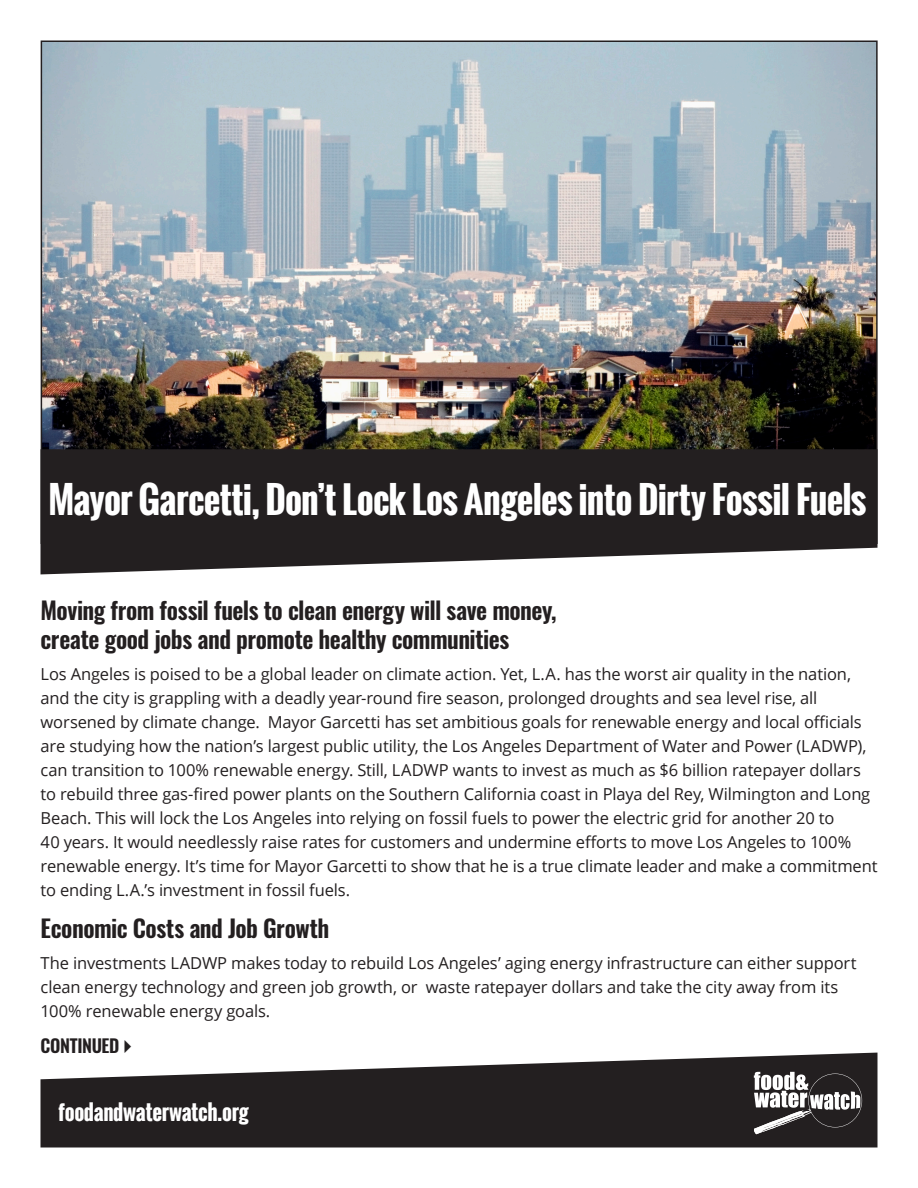
<style>
.page{position:relative;width:918px;height:1188px;background:#fff}
.page>*{position:absolute;margin:0;border:0;box-sizing:border-box;transform-origin:0 0}
.t1{font:700 36px "Oswald";letter-spacing:-.02em;color:#fff}
.t2{font:600 24px/28.8px "Oswald";letter-spacing:-.02em;color:#231f20}
.t3{font:700 21px "Oswald";letter-spacing:-.015em;color:#fff}
.t4{font:600 18px "Oswald";letter-spacing:-.02em;color:#231f20}
.MAIN_TEXT{font:16.5px/24px "Open Sans";letter-spacing:-.01em;color:#231f20}
</style>
<div class="page">
<img style="left:44px;top:43px;width:831px;height:406px">
<svg style="left:40px;top:449px;width:838px;height:125px;background:#393637"></svg>
<svg style="left:40px;top:1053px;width:838px;height:95px;background:#454142"></svg>
<svg style="left:754px;top:1072px;width:108px;height:62px"></svg>
<p class="t1" style="left:48px;top:472px;width:820px">Mayor Garcetti, Don’t Lock Los Angeles into Dirty Fossil Fuels</p>
<p class="t2" style="left:41px;top:597px;width:518px">Moving from fossil fuels to clean energy will save money, create good jobs and promote healthy communities</p>
<p class="MAIN_TEXT" style="left:41px;top:661px;width:838px">Los Angeles is poised to be a global leader on climate action. Yet, L.A. has the worst air quality in the nation, and the city is grappling with a deadly year-round fire season, prolonged droughts and sea level rise, all worsened by climate change. Mayor Garcetti has set ambitious goals for renewable energy and local officials are studying how the nation’s largest public utility, the Los Angeles Department of Water and Power (LADWP), can transition to 100% renewable energy. Still, LADWP wants to invest as much as $6 billion ratepayer dollars to rebuild three gas-fired power plants on the Southern California coast in Playa del Rey, Wilmington and Long Beach. This will lock the Los Angeles into relying on fossil fuels to power the electric grid for another 20 to<br>40 years. It would needlessly raise rates for customers and undermine efforts to move Los Angeles to 100% renewable energy. It’s time for Mayor Garcetti to show that he is a true climate leader and make a commitment to ending L.A.’s investment in fossil fuels.</p>
<p class="t2" style="left:41px;top:914px;width:290px">Economic Costs and Job Growth</p>
<p class="MAIN_TEXT" style="left:41px;top:950px;width:818px">The investments LADWP makes today to rebuild Los Angeles’ aging energy infrastructure can either support clean energy technology and green job growth, or waste ratepayer dollars and take the city away from its<br>100% renewable energy goals.</p>
<p class="t4" style="left:40px;top:1033px;width:81px">CONTINUED</p>
<p class="t3" style="left:58px;top:1096px;width:192px">foodandwaterwatch.org</p>
</div>
